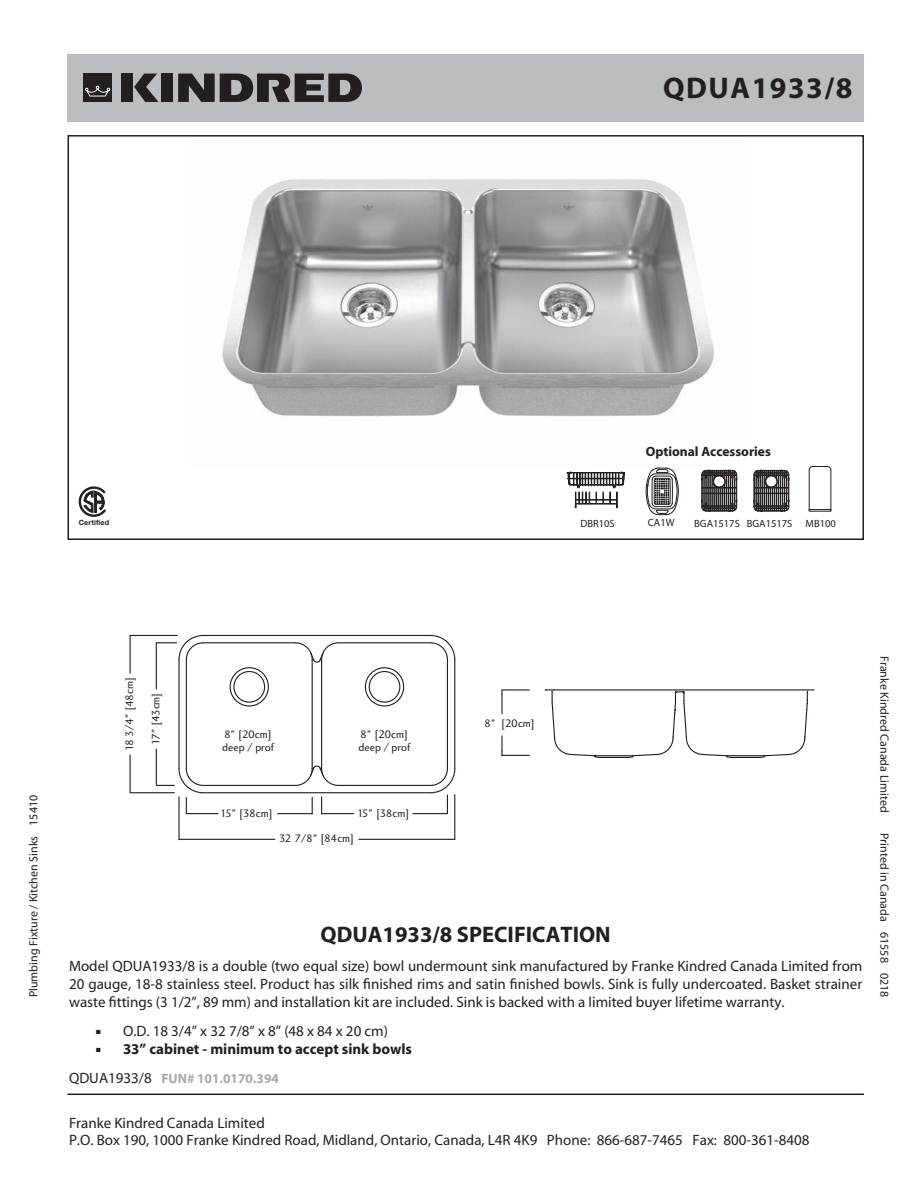
<style>
.page{position:relative;width:918px;height:1188px;background:#fff}
.page>*{position:absolute;margin:0;border:0;box-sizing:border-box;transform-origin:0 0}
.t1{font:700 30px "Myriad";letter-spacing:.05em;color:#231f20}
.t2{font:700 22.5px "Myriad";color:#231f20}
.t3{font:15px/18px "Myriad";color:#231f20;text-align:justify}
.t4{font:700 15px "Myriad";color:#231f20}
.t5{font:700 13.5px "Myriad";color:#a7a9ac}
.t6{font:700 13.5px "Myriad";color:#231f20}
.t7{font:12px "Myriad";color:#231f20}
.t8{font:11.25px/13.5px "Charlotte Sans Book Plain";color:#231f20}
.t9{font:10.5px "Myriad";color:#231f20}
.t10{font:700 7.2px "Helvetica Neue";letter-spacing:.02em;color:#231f20}
.s1{font-weight:400;font-size:15px;color:#231f20}
</style>
<div class="page">
<div style="left:68px;top:54px;width:796px;height:68px;background:#bbbdc0"></div>
<img style="left:222px;top:179px;width:493px;height:238px">
<div style="left:68px;top:135px;width:796px;height:405px;border:2px solid #231f20"></div>
<hr style="left:312px;top:660px;width:1px;height:109px;background:#231f20">
<hr style="left:321px;top:660px;width:1px;height:105px;background:#231f20">
<div style="left:230px;top:667px;width:39px;height:40px;border:1px solid #231f20;border-radius:50%"></div>
<div style="left:365px;top:667px;width:39px;height:40px;border:1px solid #231f20;border-radius:50%"></div>
<div style="left:295px;top:642px;width:18px;height:18px;border:1px solid #231f20"></div>
<hr style="left:203px;top:785px;width:92px;height:1px;background:#231f20">
<hr style="left:203px;top:792px;width:228px;height:1px;background:#231f20">
<hr style="left:186px;top:660px;width:1px;height:109px;background:#231f20">
<hr style="left:178px;top:660px;width:2px;height:109px;background:#231f20">
<hr style="left:203px;top:642px;width:92px;height:1px;background:#231f20">
<hr style="left:203px;top:635px;width:228px;height:1px;background:#231f20">
<svg style="left:430px;top:634px;width:26px;height:27px"></svg>
<hr style="left:338px;top:785px;width:93px;height:1px;background:#231f20">
<hr style="left:447px;top:660px;width:1px;height:109px;background:#231f20">
<hr style="left:454px;top:660px;width:1px;height:109px;background:#231f20">
<hr style="left:338px;top:642px;width:93px;height:1px;background:#231f20">
<div style="left:369px;top:671px;width:31px;height:32px;border:1px solid #231f20;border-radius:50%"></div>
<div style="left:233px;top:671px;width:32px;height:32px;border:1px solid #231f20;border-radius:50%"></div>
<hr style="left:178px;top:797px;width:2px;height:43px;background:#231f20">
<hr style="left:454px;top:795px;width:1px;height:44px;background:#231f20">
<hr style="left:179px;top:839px;width:96px;height:1px;background:#231f20">
<hr style="left:359px;top:839px;width:96px;height:1px;background:#231f20">
<svg style="left:321px;top:797px;width:1px;height:17px"></svg>
<svg style="left:430px;top:768px;width:26px;height:46px"></svg>
<hr style="left:322px;top:813px;width:32px;height:1px;background:#231f20">
<hr style="left:413px;top:813px;width:34px;height:1px;background:#231f20">
<svg style="left:312px;top:797px;width:1px;height:17px"></svg>
<hr style="left:186px;top:813px;width:32px;height:1px;background:#231f20">
<hr style="left:278px;top:813px;width:34px;height:1px;background:#231f20">
<hr style="left:130px;top:635px;width:47px;height:1px;background:#231f20">
<hr style="left:130px;top:792px;width:44px;height:1px;background:#231f20">
<hr style="left:130px;top:635px;width:1px;height:38px;background:#231f20">
<hr style="left:130px;top:755px;width:1px;height:37px;background:#231f20">
<svg style="left:156px;top:634px;width:48px;height:27px"></svg>
<svg style="left:156px;top:768px;width:48px;height:46px"></svg>
<hr style="left:156px;top:643px;width:1px;height:46px;background:#231f20">
<hr style="left:156px;top:749px;width:1px;height:36px;background:#231f20">
<svg style="left:309px;top:642px;width:31px;height:21px"></svg>
<svg style="left:294px;top:765px;width:46px;height:21px"></svg>
<hr style="left:553px;top:689px;width:261px;height:2px;background:#231f20">
<hr style="left:599px;top:757px;width:30px;height:1px;background:#231f20">
<hr style="left:595px;top:755px;width:38px;height:1px;background:#231f20">
<svg style="left:627px;top:690px;width:182px;height:68px"></svg>
<hr style="left:502px;top:689px;width:27px;height:2px;background:#231f20">
<hr style="left:501px;top:694px;width:2px;height:20px;background:#231f20">
<svg style="left:545px;top:689px;width:55px;height:69px"></svg>
<svg style="left:501px;top:736px;width:28px;height:20px"></svg>
<hr style="left:67px;top:1094px;width:797px;height:1px;background:#231f20">
<svg style="left:134px;top:74px;width:25px;height:28px"></svg>
<div style="left:161px;top:74px;width:12px;height:28px;background:#231f20"></div>
<svg style="left:178px;top:74px;width:184px;height:28px"></svg>
<div style="left:84px;top:74px;width:28px;height:28px;background:#231f20"></div>
<div style="left:121px;top:74px;width:12px;height:28px;background:#231f20"></div>
<svg style="left:85px;top:86px;width:25px;height:11px"></svg>
<svg style="left:753px;top:470px;width:37px;height:42px;background:#5e5b5b"></svg>
<hr style="left:809px;top:470px;width:1px;height:40px;background:#231f20">
<svg style="left:809px;top:509px;width:22px;height:2px"></svg>
<hr style="left:831px;top:470px;width:1px;height:40px;background:#231f20">
<svg style="left:809px;top:466px;width:22px;height:5px"></svg>
<svg style="left:701px;top:470px;width:36px;height:42px;background:#545152"></svg>
<svg style="left:79px;top:486px;width:30px;height:54px"></svg>
<svg style="left:567px;top:472px;width:58px;height:36px"></svg>
<svg style="left:646px;top:468px;width:33px;height:47px"></svg>
<h1 class="t1" style="left:663px;top:76px;width:191px">QDUA1933/8</h1>
<p class="t6" style="left:646px;top:446px;width:127px">Optional Accessories</p>
<p class="t10" style="left:79px;top:520px;width:32px">Certified</p>
<p class="t9" style="left:580px;top:519px;width:36px">DBR10S</p>
<p class="t9" style="left:648px;top:518px;width:28px">CA1W</p>
<p class="t9" style="left:694px;top:519px;width:100px">BGA1517S BGA1517S</p>
<p class="t9" style="left:806px;top:519px;width:32px">MB100</p>
<p class="t7" style="left:29px;top:997px;width:204px;rotate:-90deg">Plumbing Fixture / Kitchen Sinks 15410</p>
<p class="t8" style="left:123px;top:751px;width:76px;rotate:-90deg">18 3/4" [48cm]</p>
<p class="t8" style="left:149px;top:745px;width:54px;rotate:-90deg">17" [43cm]</p>
<p class="t8" style="left:222px;top:727px;width:53px">8" [20cm] deep / prof</p>
<p class="t8" style="left:359px;top:727px;width:53px">8" [20cm] deep / prof</p>
<p class="t8" style="left:220px;top:806px;width:54px">15" [38cm]</p>
<p class="t8" style="left:357px;top:806px;width:54px">15" [38cm]</p>
<p class="t8" style="left:279px;top:832px;width:77px">32 7/8" [84cm]</p>
<p class="t8" style="left:484px;top:716px;width:52px">8" [20cm]</p>
<h2 class="t2" style="left:321px;top:926px;width:292px">QDUA1933/8 SPECIFICATION</h2>
<p class="t3" style="left:69px;top:958px;width:795px">Model QDUA1933/8 is a double (two equal size) bowl undermount sink manufactured by Franke Kindred Canada Limited from 20 gauge, 18-8 stainless steel. Product has silk finished rims and satin finished bowls. Sink is fully undercoated. Basket strainer waste fittings (3 1/2”, 89 mm) and installation kit are included. Sink is backed with a limited buyer lifetime warranty.</p>
<p class="t3" style="left:123px;top:1023px;width:267px">O.D. 18 3/4” x 32 7/8” x 8” (48 x 84 x 20 cm)</p>
<p class="t4" style="left:123px;top:1043px;width:291px">33” cabinet - minimum to accept sink bowls</p>
<p class="t5" style="left:69px;top:1073px;width:212px"><span class="s1">QDUA1933/8</span> FUN# 101.0170.394</p>
<p class="t3" style="left:69px;top:1116px;width:742px;line-height:16.5px">Franke Kindred Canada Limited<br>P.O. Box 190, 1000 Franke Kindred Road, Midland, Ontario, Canada, L4R 4K9 Phone: 866-687-7465 Fax: 800-361-8408</p>
<p class="t7" style="left:889px;top:656px;width:158px;rotate:90deg">Franke Kindred Canada Limited</p>
<p class="t7" style="left:889px;top:833px;width:166px;rotate:90deg">Printed in Canada 61558 0218</p>
</div>
